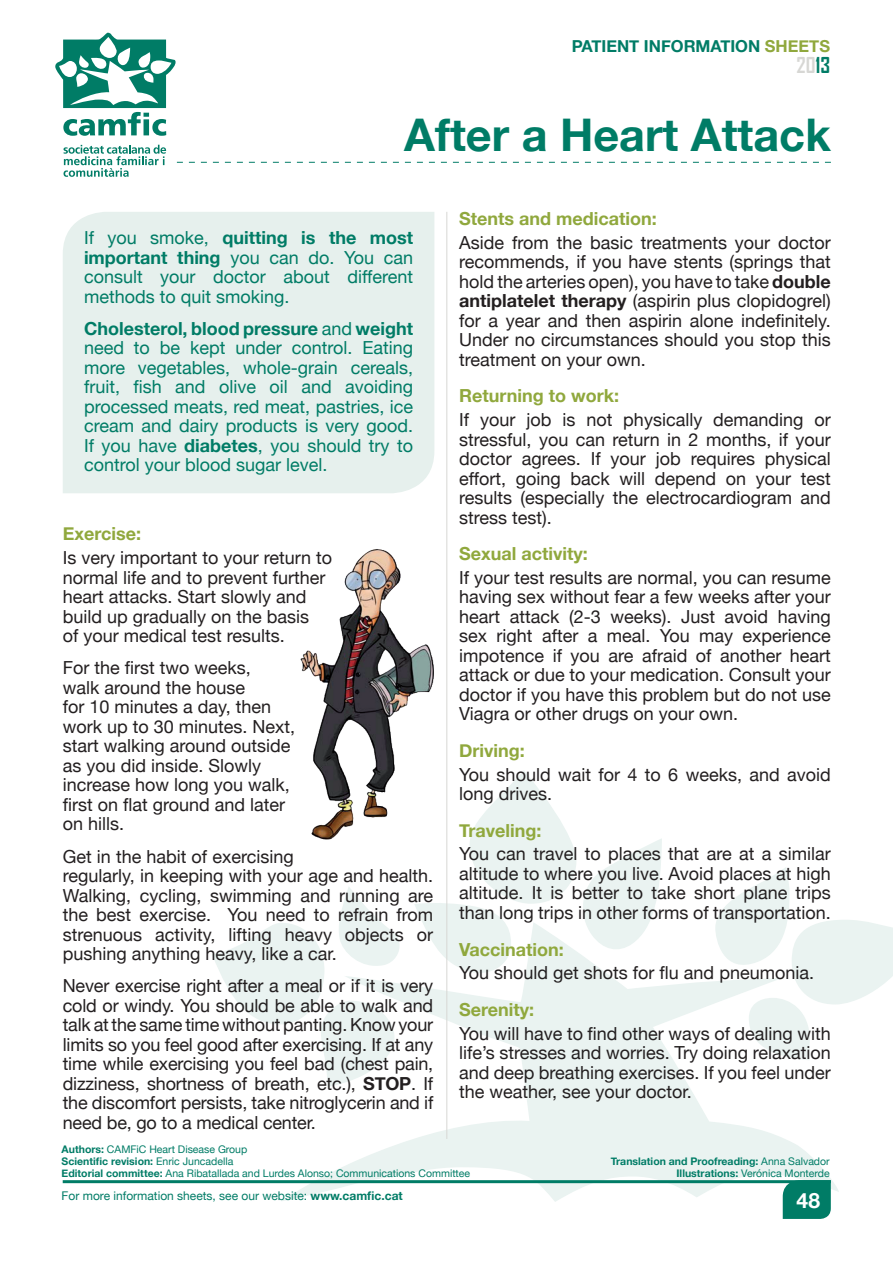
<style>
.page{position:relative;width:893px;height:1263px;background:#fff}
.page>*{position:absolute;margin:0;border:0;box-sizing:border-box;transform-origin:0 0}
.Titulo{font:700 45px "Helvetica Neue";color:#007c66}
.t1{font:700 21px "Agency FB";color:#d7d7d4}
.t2{font:700 21px "Helvetica Neue";color:#fff}
.Galerada{font:18px/19.5px "Helvetica Neue";color:#231f20;text-align:justify}
.Destacado{font:18px/19.5px "Helvetica Neue";color:#007c66;text-align:justify}
.Titulillo{font:700 18px "Helvetica Neue";color:#90a83d}
.t3{font:700 16.5px "Helvetica Neue";color:#007c66}
.t4{font:12px "Helvetica Neue";color:#007c66}
.t5{font:10.5px "Helvetica Neue";color:#007c66}
.t6{font:700 10.5px "Helvetica Neue";color:#007c66}
.s1{color:#90a83d}
.s2{color:#007c66}
.s3{font-weight:700}
.s4{font-weight:400}
</style>
<div class="page">
<svg style="left:281px;top:979px;width:558px;height:223px;fill:#eaf3f1"></svg>
<svg style="left:212px;top:887px;width:189px;height:200px"></svg>
<svg style="left:414px;top:771px;width:248px;height:208px"></svg>
<svg style="left:715px;top:867px;width:178px;height:193px"></svg>
<svg style="left:64px;top:145px;width:102px;height:32px"></svg>
<svg style="left:55px;top:33px;width:121px;height:103px"></svg>
<svg style="left:177px;top:162px;width:654px;height:1px"></svg>
<hr style="left:63px;top:1180px;width:768px;height:3px;background:#007c66">
<svg style="left:783px;top:1180px;width:48px;height:39px;background:#07806a"></svg>
<div style="left:63px;top:212px;width:371px;height:281px;background:#e6f0ed"></div>
<hr style="left:446px;top:212px;width:1px;height:927px;background:#d7d7d4">
<img style="left:300px;top:535px;width:148px;height:309px">
<p class="t3" style="left:572px;top:33px;width:260px">PATIENT INFORMATION <span class="s1">SHEETS</span></p>
<p class="t1" style="left:796px;top:52px;width:35px">20<span class="s2">13</span></p>
<p class="Titulo" style="left:404px;top:100px;width:428px">After a Heart Attack</p>
<p class="Destacado" style="left:84px;top:229px;width:331px">If you smoke, <span class="s3">quitting is the most important thing</span> you can do. You can consult your doctor about different methods to quit smoking.</p>
<p class="Destacado" style="left:84px;top:320px;width:331px"><span class="s3">Cholesterol, blood pressure</span> and <span class="s3">weight </span>need to be kept under control. Eating more vegetables, whole-grain cereals, fruit, fish and olive oil and avoiding processed meats, red meat, pastries, ice cream and dairy products is very good.<br>If you have <span class="s3">diabetes</span>, you should try to control your blood sugar level.</p>
<p class="Titulillo" style="left:63px;top:520px;width:80px">Exercise:</p>
<p class="Galerada" style="left:63px;top:549px;width:271px;text-align:left">Is very important to your return to normal life and to prevent further heart attacks. Start slowly and build up gradually on the basis<br>of your medical test results.</p>
<p class="Galerada" style="left:63px;top:659px;width:234px;text-align:left">For the first two weeks,<br>walk around the house<br>for 10 minutes a day, then work up to 30 minutes. Next, start walking around outside as you did inside. Slowly increase how long you walk, first on flat ground and later on hills.</p>
<p class="Galerada" style="left:63px;top:847px;width:372px;text-align:left">Get in the habit of exercising<br>regularly, in keeping with your age and health.<br>Walking, cycling, swimming and running are the best exercise. You need to refrain from strenuous activity, lifting heavy objects or pushing anything heavy, like a car.</p>
<p class="Galerada" style="left:63px;top:977px;width:372px">Never exercise right after a meal or if it is very cold or windy. You should be able to walk and talk at the same time without panting. Know your limits so you feel good after exercising. If at any time while exercising you feel bad (chest pain, dizziness, shortness of breath, etc.), <span class="s3">STOP</span>. If the discomfort persists, take nitroglycerin and if need be, go to a medical center.</p>
<p class="Titulillo" style="left:459px;top:205px;width:199px">Stents and medication:</p>
<p class="Galerada" style="left:459px;top:234px;width:373px">Aside from the basic treatments your doctor recommends, if you have stents (springs that hold the arteries open), you have to take <span class="s3">double antiplatelet therapy</span> (aspirin plus clopidogrel) for a year and then aspirin alone indefinitely.<br>Under no circumstances should you stop this treatment on your own.</p>
<p class="Titulillo" style="left:459px;top:382px;width:161px">Returning to work:</p>
<p class="Galerada" style="left:459px;top:411px;width:373px">If your job is not physically demanding or stressful, you can return in 2 months, if your doctor agrees. If your job requires physical effort, going back will depend on your test results (especially the electrocardiogram and stress test).</p>
<p class="Titulillo" style="left:459px;top:540px;width:130px">Sexual activity:</p>
<p class="Galerada" style="left:459px;top:569px;width:373px">If your test results are normal, you can resume having sex without fear a few weeks after your heart attack (2-3 weeks). Just avoid having sex right after a meal. You may experience impotence if you are afraid of another heart attack or due to your medication. Consult your doctor if you have this problem but do not use Viagra or other drugs on your own.</p>
<p class="Titulillo" style="left:459px;top:736px;width:67px">Driving:</p>
<p class="Galerada" style="left:459px;top:766px;width:373px">You should wait for 4 to 6 weeks, and avoid long drives.</p>
<p class="Titulillo" style="left:459px;top:816px;width:84px">Traveling:</p>
<p class="Galerada" style="left:459px;top:845px;width:373px">You can travel to places that are at a similar altitude to where you live. Avoid places at high altitude. It is better to take short plane trips than long trips in other forms of transportation.</p>
<p class="Titulillo" style="left:459px;top:935px;width:106px">Vaccination:</p>
<p class="Galerada" style="left:459px;top:964px;width:356px">You should get shots for flu and pneumonia.</p>
<p class="Titulillo" style="left:459px;top:995px;width:77px">Serenity:</p>
<p class="Galerada" style="left:459px;top:1024px;width:373px">You will have to find other ways of dealing with life’s stresses and worries. Try doing relaxation and deep breathing exercises. If you feel under the weather, see your doctor.</p>
<p class="t5" style="left:62px;top:1141px;width:187px"><span class="s3">Authors:</span> CAMFiC Heart Disease Group</p>
<p class="t6" style="left:62px;top:1153px;width:173px">Scientific revision: <span class="s4">Enric Juncadella</span></p>
<p class="t5" style="left:62px;top:1165px;width:410px"><span class="s3">Editorial committee:</span> Ana Ribatallada and Lurdes Alonso; Communications Committee</p>
<p class="t4" style="left:62px;top:1187px;width:343px">For more information sheets, see our website: <span class="s3">www.camfic.cat</span></p>
<p class="t6" style="left:611px;top:1153px;width:220px">Translation and Proofreading: <span class="s4">Anna Salvador</span></p>
<p class="t5" style="left:676px;top:1165px;width:155px"><span class="s3">Illustrations:</span> Verónica Monterde</p>
<p class="t2" style="left:797px;top:1183px;width:25px">48</p>
</div>
